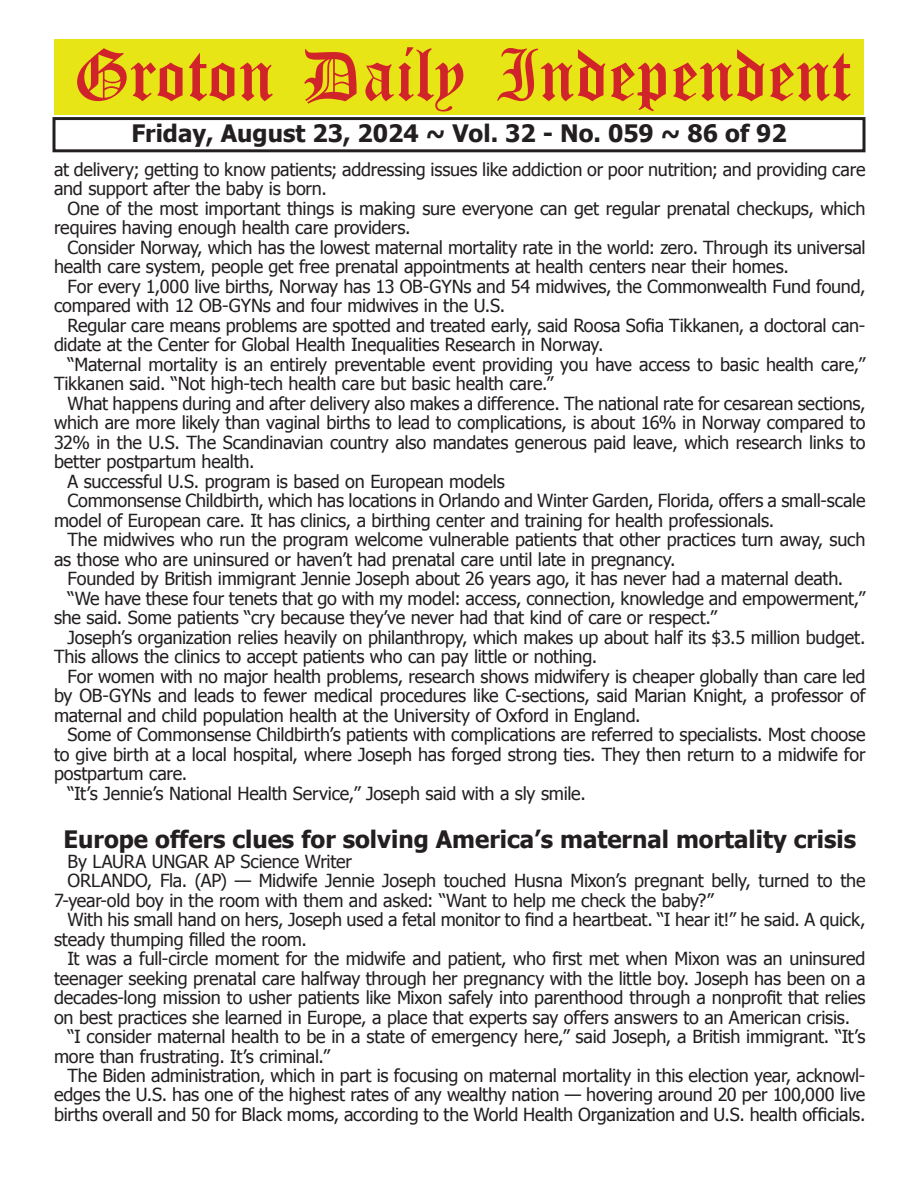
<style>
.page{position:relative;width:918px;height:1188px;background:#fff}
.page>*{position:absolute;margin:0;border:0;box-sizing:border-box;transform-origin:0 0}
.t1{font:54px "Old English Five";color:#d1232a}
.t2{font:700 24px "Tahoma";color:#231f20}
.t3{font:18px/19.5px "Tahoma";letter-spacing:-.01em;color:#231f20}
</style>
<div class="page">
<div style="left:52px;top:117px;width:814px;height:35px;border:3px solid #231f20"></div>
<div style="left:54px;top:40px;width:810px;height:75px;background:#e7e515"></div>
<h1 class="t1" style="left:73px;top:50px;width:779px">Groton Daily Independent</h1>
<h2 class="t2" style="left:131px;top:116px;width:657px">Friday, August 23, 2024 ~ Vol. 32 - No. 059 ~ 86 of 92</h2>
<p class="t3" style="left:54px;top:159px;width:813px">at delivery; getting to know patients; addressing issues like addiction or poor nutrition; and providing care and support after the baby is born.</p>
<p class="t3" style="left:54px;top:198px;width:813px;text-indent:14px">One of the most important things is making sure everyone can get regular prenatal checkups, which requires having enough health care providers.</p>
<p class="t3" style="left:54px;top:237px;width:813px;text-indent:14px">Consider Norway, which has the lowest maternal mortality rate in the world: zero. Through its universal health care system, people get free prenatal appointments at health centers near their homes.</p>
<p class="t3" style="left:54px;top:276px;width:813px;text-indent:14px">For every 1,000 live births, Norway has 13 OB-GYNs and 54 midwives, the Commonwealth Fund found, compared with 12 OB-GYNs and four midwives in the U.S.</p>
<p class="t3" style="left:54px;top:315px;width:813px;text-indent:14px">Regular care means problems are spotted and treated early, said Roosa Sofia Tikkanen, a doctoral can&shy;didate at the Center for Global Health Inequalities Research in Norway.</p>
<p class="t3" style="left:54px;top:354px;width:813px;text-indent:14px">“Maternal mortality is an entirely preventable event providing you have access to basic health care,”<br>Tikkanen said. “Not high-tech health care but basic health care.”</p>
<p class="t3" style="left:68px;top:393px;width:800px">What happens during and after delivery also makes a difference. The national rate for cesarean sections,</p>
<p class="t3" style="left:54px;top:412px;width:813px">which are more likely than vaginal births to lead to complications, is about 16% in Norway compared to</p>
<p class="t3" style="left:54px;top:432px;width:813px">32% in the U.S. The Scandinavian country also mandates generous paid leave, which research links to</p>
<p class="t3" style="left:54px;top:451px;width:202px">better postpartum health.</p>
<p class="t3" style="left:68px;top:471px;width:439px">A successful U.S. program is based on European models</p>
<p class="t3" style="left:68px;top:490px;width:799px">Commonsense Childbirth, which has locations in Orlando and Winter Garden, Florida, offers a small-scale</p>
<p class="t3" style="left:54px;top:510px;width:722px">model of European care. It has clinics, a birthing center and training for health professionals.</p>
<p class="t3" style="left:68px;top:529px;width:799px">The midwives who run the program welcome vulnerable patients that other practices turn away, such</p>
<p class="t3" style="left:54px;top:549px;width:623px">as those who are uninsured or haven’t had prenatal care until late in pregnancy.</p>
<p class="t3" style="left:68px;top:568px;width:777px">Founded by British immigrant Jennie Joseph about 26 years ago, it has never had a maternal death.</p>
<p class="t3" style="left:68px;top:588px;width:800px">“We have these four tenets that go with my model: access, connection, knowledge and empowerment,”</p>
<p class="t3" style="left:54px;top:607px;width:664px">she said. Some patients “cry because they’ve never had that kind of care or respect.”</p>
<p class="t3" style="left:68px;top:627px;width:800px">Joseph’s organization relies heavily on philanthropy, which makes up about half its $3.5 million budget.</p>
<p class="t3" style="left:54px;top:646px;width:545px">This allows the clinics to accept patients who can pay little or nothing.</p>
<p class="t3" style="left:68px;top:665px;width:800px">For women with no major health problems, research shows midwifery is cheaper globally than care led</p>
<p class="t3" style="left:54px;top:685px;width:813px">by OB-GYNs and leads to fewer medical procedures like C-sections, said Marian Knight, a professor of</p>
<p class="t3" style="left:54px;top:704px;width:588px">maternal and child population health at the University of Oxford in England.</p>
<p class="t3" style="left:68px;top:724px;width:800px">Some of Commonsense Childbirth’s patients with complications are referred to specialists. Most choose</p>
<p class="t3" style="left:54px;top:743px;width:813px">to give birth at a local hospital, where Joseph has forged strong ties. They then return to a midwife for</p>
<p class="t3" style="left:54px;top:763px;width:135px">postpartum care.</p>
<p class="t3" style="left:68px;top:782px;width:520px">“It’s Jennie’s National Health Service,” Joseph said with a sly smile.</p>
<h2 class="t2" style="left:64px;top:823px;width:794px">Europe offers clues for solving America’s maternal mortality crisis</h2>
<p class="t3" style="left:68px;top:850px;width:286px">By LAURA UNGAR AP Science Writer</p>
<p class="t3" style="left:68px;top:870px;width:799px">ORLANDO, Fla. (AP) — Midwife Jennie Joseph touched Husna Mixon’s pregnant belly, turned to the</p>
<p class="t3" style="left:54px;top:889px;width:661px">7-year-old boy in the room with them and asked: “Want to help me check the baby?”</p>
<p class="t3" style="left:68px;top:909px;width:800px">With his small hand on hers, Joseph used a fetal monitor to find a heartbeat. “I hear it!” he said. A quick,</p>
<p class="t3" style="left:54px;top:928px;width:254px">steady thumping filled the room.</p>
<p class="t3" style="left:68px;top:948px;width:799px">It was a full-circle moment for the midwife and patient, who first met when Mixon was an uninsured</p>
<p class="t3" style="left:54px;top:967px;width:813px">teenager seeking prenatal care halfway through her pregnancy with the little boy. Joseph has been on a</p>
<p class="t3" style="left:54px;top:987px;width:813px">decades-long mission to usher patients like Mixon safely into parenthood through a nonprofit that relies</p>
<p class="t3" style="left:54px;top:1006px;width:798px">on best practices she learned in Europe, a place that experts say offers answers to an American crisis.</p>
<p class="t3" style="left:68px;top:1026px;width:800px">“I consider maternal health to be in a state of emergency here,” said Joseph, a British immigrant. “It’s</p>
<p class="t3" style="left:54px;top:1045px;width:277px">more than frustrating. It’s criminal.”</p>
<p class="t3" style="left:68px;top:1065px;width:799px">The Biden administration, which in part is focusing on maternal mortality in this election year, acknowl-</p>
<p class="t3" style="left:54px;top:1084px;width:813px">edges the U.S. has one of the highest rates of any wealthy nation — hovering around 20 per 100,000 live</p>
<p class="t3" style="left:54px;top:1104px;width:813px">births overall and 50 for Black moms, according to the World Health Organization and U.S. health officials.</p>
</div>
